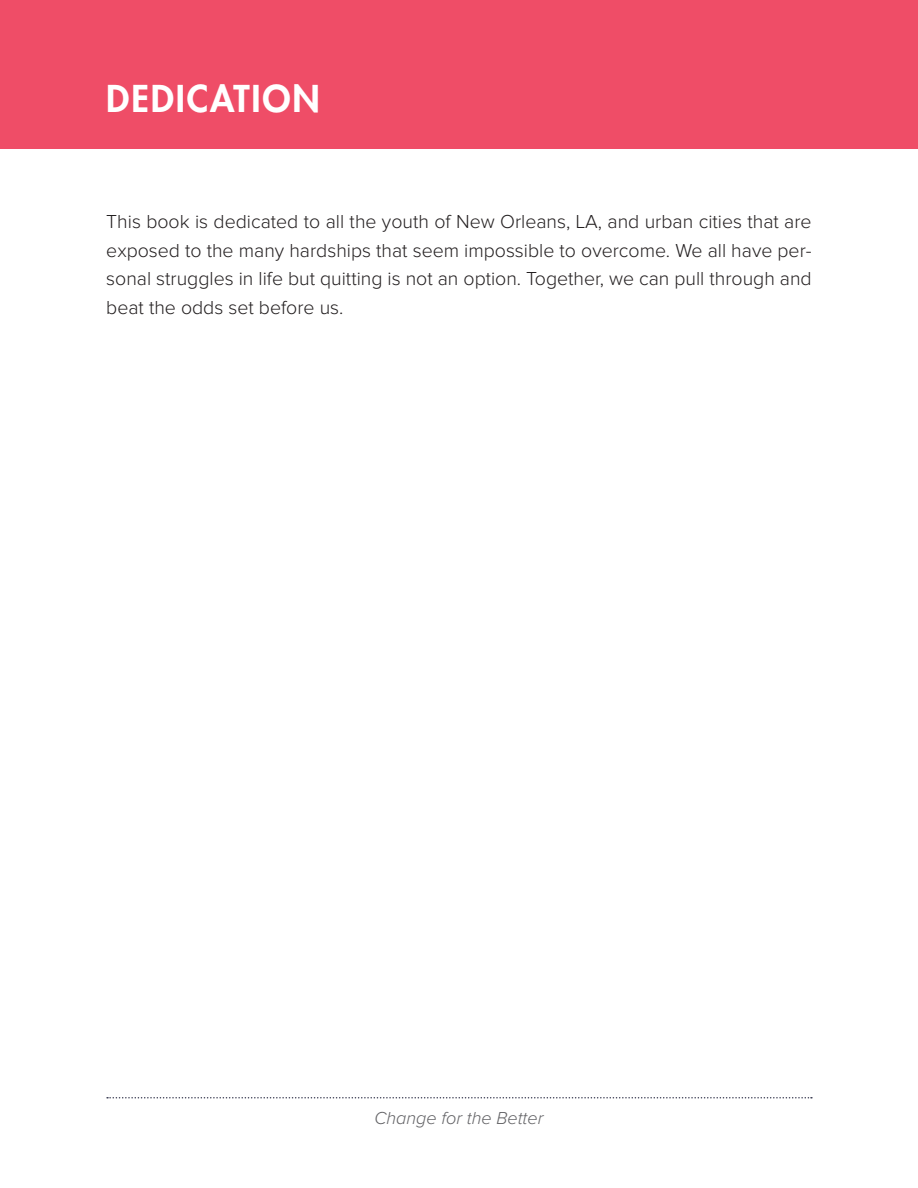
<style>
.page{position:relative;width:918px;height:1188px;background:#fff}
.page>*{position:absolute;margin:0;border:0;box-sizing:border-box;transform-origin:0 0}
.t1{font:800 36px "Futura Std";letter-spacing:.05em;color:#fff}
.t2{font:300 19.5px/28.5px "Proxima Nova";color:#231f20;text-align:justify}
.t3{font:italic 300 18px "Proxima Nova";color:#636366}
</style>
<div class="page">
<div style="left:0;top:0;width:918px;height:149px;background:#ef4d67"></div>
<svg style="left:107px;top:1097px;width:705px;height:2px"></svg>
<h1 class="t1" style="left:106px;top:76px;width:215px">DEDICATION</h1>
<p class="t2" style="left:106px;top:208px;width:707px">This book is dedicated to all the youth of New Orleans, LA, and urban cities that are exposed to the many hardships that seem impossible to overcome. We all have per&shy;sonal struggles in life but quitting is not an option. Together, we can pull through and beat the odds set before us.</p>
<p class="t3" style="left:375px;top:1110px;width:170px">Change for the Better</p>
</div>
